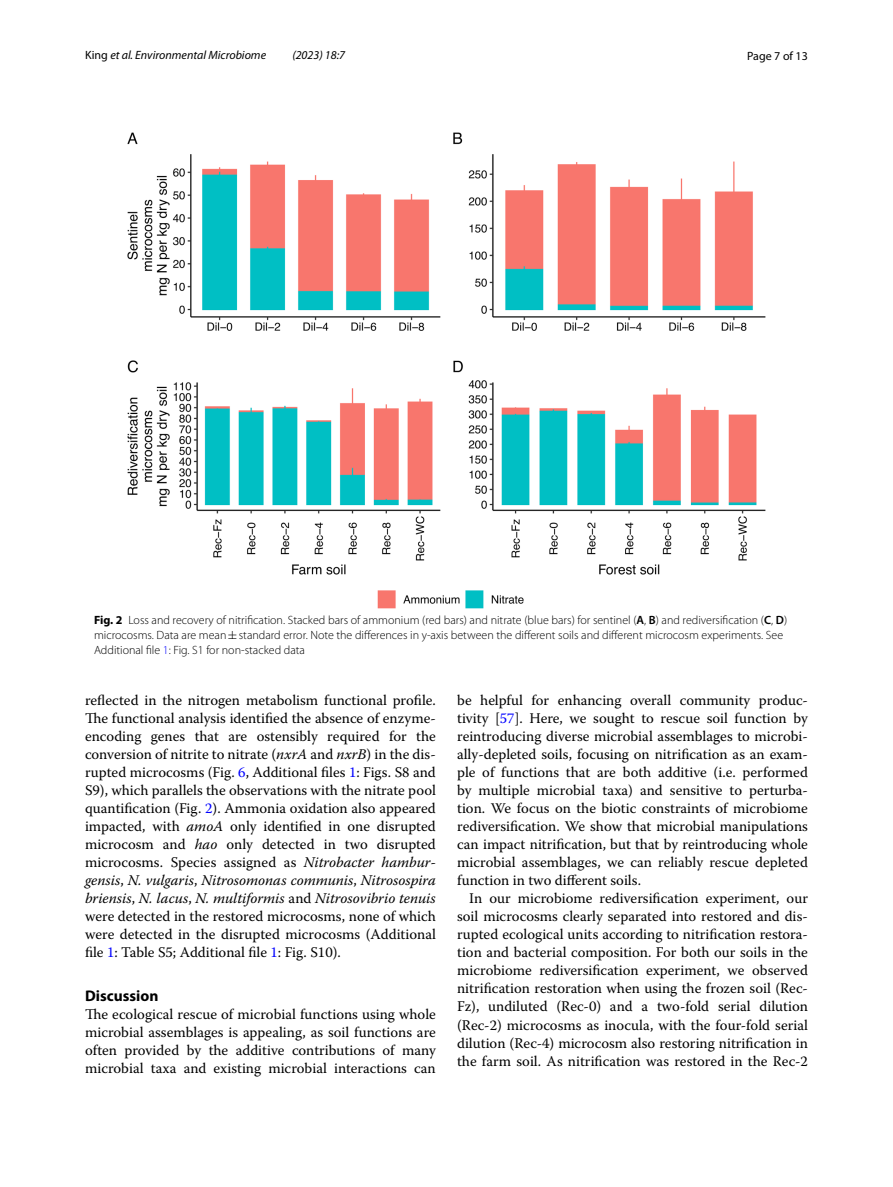
<style>
.page{position:relative;width:893px;height:1187px;background:#fff}
.page>*{position:absolute;margin:0;border:0;box-sizing:border-box;transform-origin:0 0}
.t1{font:700 15.45px "Myriad Pro";color:#000}
.t2{font:14.7px/18px "Warnock Pro";color:#000;text-align:justify}
.t3{font:300 12px/15px "Myriad Pro";color:#000}
.t4{font:italic 12px "Myriad Pro";color:#000}
.t5{font:12px "Myriad Pro";color:#000}
.s1{font-style:normal}
.s2{font-weight:700}
.s3{font-weight:600}
.s4{font-family:"MTSY";font-weight:400}
.s5{color:#00f}
.s6{font-style:italic}
</style>
<div class="page">
<img style="left:128px;top:133px;width:637px;height:475px">
<p class="t4" style="left:85px;top:48px;width:183px"><span class="s1">King</span> et al. Environmental Microbiome</p>
<p class="t4" style="left:292px;top:48px;width:54px">(2023) 18:7</p>
<p class="t5" style="left:747px;top:48px;width:62px">Page 7 of 13</p>
<p class="t3" style="left:94px;top:612px;width:695px"><span class="s2">Fig. 2</span> Loss and recovery of nitrification. Stacked bars of ammonium (red bars) and nitrate (blue bars) for sentinel (<span class="s3">A</span>, <span class="s3">B</span>) and rediversification (<span class="s3">C</span>, <span class="s3">D</span>) microcosms. Data are mean<span class="s4">±</span>standard error. Note the differences in y-axis between the different soils and different microcosm experiments. See<br>Additional file <span class="s5">1</span>: Fig. S1 for non-stacked data</p>
<p class="t2" style="left:85px;top:691px;width:352px">reflected in the nitrogen metabolism functional profile.<br>The functional analysis identified the absence of enzyme&shy;encoding genes that are ostensibly required for the conversion of nitrite to nitrate (<span class="s6">nxrA</span> and <span class="s6">nxrB</span>) in the dis&shy;rupted microcosms (Fig. <span class="s5">6</span>, Additional files <span class="s5">1</span>: Figs. S8 and S9), which parallels the observations with the nitrate pool quantification (Fig. <span class="s5">2</span>). Ammonia oxidation also appeared impacted, with <span class="s6">amoA</span> only identified in one disrupted microcosm and <span class="s6">hao</span> only detected in two disrupted microcosms. Species assigned as <span class="s6">Nitrobacter hambur&shy;gensis</span>, <span class="s6">N. vulgaris</span>, <span class="s6">Nitrosomonas communis</span>, <span class="s6">Nitrosospira briensis</span>, <span class="s6">N. lacus</span>, <span class="s6">N. multiformis</span> and <span class="s6">Nitrosovibrio tenuis </span>were detected in the restored microcosms, none of which were detected in the disrupted microcosms (Additional file <span class="s5">1</span>: Table S5; Additional file <span class="s5">1</span>: Fig. S10).</p>
<p class="t1" style="left:85px;top:985px;width:75px">Discussion</p>
<p class="t2" style="left:85px;top:1004px;width:352px">The ecological rescue of microbial functions using whole microbial assemblages is appealing, as soil functions are often provided by the additive contributions of many microbial taxa and existing microbial interactions can</p>
<p class="t2" style="left:457px;top:691px;width:352px">be helpful for enhancing overall community produc&shy;tivity [<span class="s5">57</span>]. Here, we sought to rescue soil function by reintroducing diverse microbial assemblages to microbi&shy;ally-depleted soils, focusing on nitrification as an exam&shy;ple of functions that are both additive (i.e. performed by multiple microbial taxa) and sensitive to perturba&shy;tion. We focus on the biotic constraints of microbiome rediversification. We show that microbial manipulations can impact nitrification, but that by reintroducing whole microbial assemblages, we can reliably rescue depleted function in two different soils.</p>
<p class="t2" style="left:457px;top:889px;width:352px;text-indent:12px">In our microbiome rediversification experiment, our soil microcosms clearly separated into restored and dis&shy;rupted ecological units according to nitrification restora&shy;tion and bacterial composition. For both our soils in the microbiome rediversification experiment, we observed nitrification restoration when using the frozen soil (Rec-Fz), undiluted (Rec-0) and a two-fold serial dilution (Rec-2) microcosms as inocula, with the four-fold serial dilution (Rec-4) microcosm also restoring nitrification in the farm soil. As nitrification was restored in the Rec-2</p>
</div>
